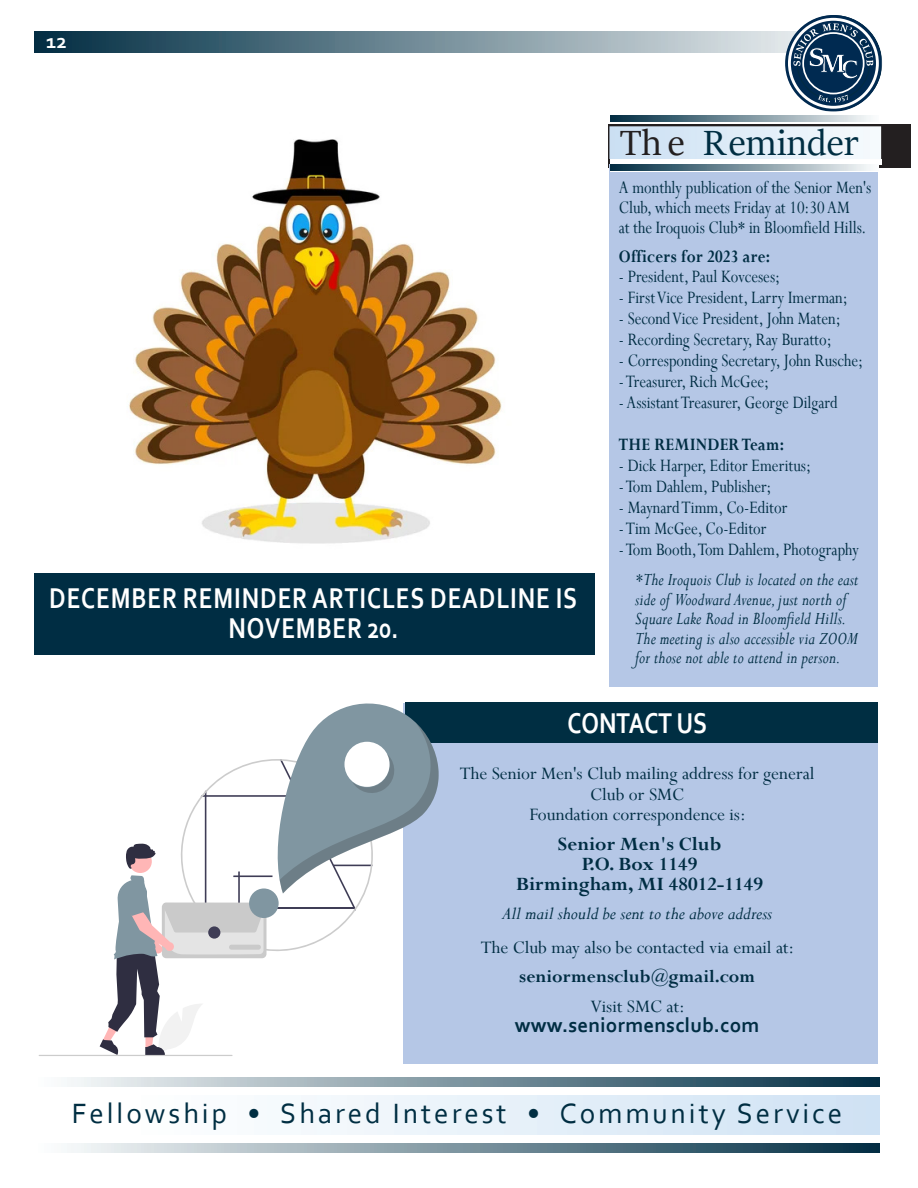
<style>
.page{position:relative;width:918px;height:1188px;background:#fff}
.page>*{position:absolute;margin:0;border:0;box-sizing:border-box;transform-origin:0 0}
.t1{font:39.45px "Sitka Display";color:#002e42}
.t2{font:32.1px "Sitka Display";color:#002e42}
.t3{font:700 30px "Corbel";letter-spacing:.04em;color:#fff;scale:.8 1}
.t4{font:700 30px "Corbel";color:#fff;scale:.8 1}
.t5{font:29.25px "Corbel";letter-spacing:.1em;color:#002e42}
.t6{font:700 21px "Perpetua";color:#002d43}
.t7{font:700 21px "Corbel";letter-spacing:.01em;color:#002d43}
.t8{font:700 21px "Corbel";color:#fff}
.t9{font:19.5px "Perpetua";color:#002d43;scale:.85 1}
.t10{font:italic 19.5px "Perpetua";letter-spacing:.01em;color:#002d43;scale:.85 1}
.t11{font:19.5px/20.2px "Perpetua";color:#002d43;text-align:center}
.t12{font:italic 19.5px/34.5px "Perpetua";letter-spacing:.01em;color:#002d43;text-align:center}
.t13{font:700 19.5px "Perpetua";letter-spacing:.02em;color:#002d43;scale:.85 1}
.t14{font:700 19.5px "Perpetua";color:#002d43}
.s1{color:#231f20}
.s2{font-size:39.45px;color:#231f20}
.s3{font-size:39.45px}
.s4{font-style:normal}
</style>
<div class="page">
<img style="left:129px;top:139px;width:373px;height:405px">
<div style="left:121px;top:1096px;width:759px;height:39px;background:linear-gradient(to right,#fff,#cfe2f4)"></div>
<svg style="left:67px;top:1143px;width:813px;height:10px"></svg>
<svg style="left:610px;top:116px;width:261px;height:6px"></svg>
<div style="left:609px;top:124px;width:302px;height:43px;background:#231f20"></div>
<div style="left:609px;top:164px;width:268px;height:523px;background:#b5c7e6"></div>
<div style="left:403px;top:703px;width:474px;height:360px;background:#b5c7e6"></div>
<div style="left:405px;top:702px;width:472px;height:41px;background:#002e42"></div>
<div style="left:611px;top:159px;width:270px;height:5px;background:#fff"></div>
<svg style="left:609px;top:126px;width:272px;height:36px"></svg>
<svg style="left:610px;top:165px;width:269px;height:6px"></svg>
<hr style="left:610px;top:171px;width:269px;height:1px;background:#fff">
<svg style="left:67px;top:1078px;width:813px;height:8px"></svg>
<svg style="left:34px;top:31px;width:751px;height:22px"></svg>
<hr style="left:39px;top:1055px;width:194px;height:1px;background:#ccc">
<svg style="left:100px;top:703px;width:339px;height:352px"></svg>
<div style="left:34px;top:573px;width:561px;height:82px;background:#002d43"></div>
<svg style="left:785px;top:15px;width:97px;height:97px"></svg>
<p class="t8" style="left:46px;top:28px;width:22px">12</p>
<p class="t8" style="left:56px;top:28px;width:12px">0</p>
<p class="t3" style="left:49px;top:579px;width:661px">DECEMBER REMINDER ARTICLES DEADLINE IS</p>
<p class="t3" style="left:228px;top:609px;width:214px">NOVEMBER 20.</p>
<h2 class="t2" style="left:617px;top:121px;width:196px"><span class="s1">Th</span><span class="s2">h</span><span class="s1">e</span> <span class="s2">e</span> R<span class="s3">R</span>eminder</h2>
<h1 class="t1" style="left:729px;top:115px;width:132px">eminder</h1>
<p class="t9" style="left:619px;top:175px;width:299px">A monthly publication of the Senior Men's</p>
<p class="t9" style="left:619px;top:195px;width:273px">Club, which meets Friday at 10:30 AM</p>
<p class="t9" style="left:619px;top:216px;width:293px">at the Iroquois Club* in Bloomfield Hills.</p>
<p class="t13" style="left:619px;top:244px;width:180px">Officers for 2023 are:</p>
<p class="t9" style="left:619px;top:264px;width:191px">- President, Paul Kovceses;</p>
<p class="t9" style="left:619px;top:285px;width:271px">- First Vice President, Larry Imerman;</p>
<p class="t9" style="left:619px;top:306px;width:262px">- Second Vice President, John Maten;</p>
<p class="t9" style="left:619px;top:327px;width:252px">- Recording Secretary, Ray Buratto;</p>
<p class="t9" style="left:619px;top:348px;width:289px">- Corresponding Secretary, John Rusche;</p>
<p class="t9" style="left:619px;top:369px;width:178px">- Treasurer, Rich McGee;</p>
<p class="t9" style="left:619px;top:390px;width:259px">- Assistant Treasurer, George Dilgard</p>
<p class="t13" style="left:619px;top:432px;width:196px">THE REMINDER Team:</p>
<p class="t9" style="left:619px;top:453px;width:228px">- Dick Harper, Editor Emeritus;</p>
<p class="t9" style="left:619px;top:474px;width:181px">- Tom Dahlem, Publisher;</p>
<p class="t9" style="left:619px;top:495px;width:200px">- Maynard Timm, Co-Editor</p>
<p class="t9" style="left:619px;top:516px;width:175px">- Tim McGee, Co-Editor</p>
<p class="t9" style="left:619px;top:537px;width:284px">- Tom Booth, Tom Dahlem, Photography</p>
<p class="t10" style="left:635px;top:567px;width:264px">*The Iroquois Club is located on the east</p>
<p class="t10" style="left:635px;top:587px;width:250px">side of Woodward Avenue, just north of</p>
<p class="t10" style="left:635px;top:606px;width:249px">Square Lake Road in Bloomfield Hills.</p>
<p class="t10" style="left:635px;top:626px;width:263px">The meeting is also accessible via ZOOM</p>
<p class="t10" style="left:635px;top:645px;width:243px">for those not able to attend in person.</p>
<p class="t4" style="left:567px;top:704px;width:176px">CONTACT US</p>
<p class="t11" style="left:460px;top:763px;width:356px">The Senior Men's Club mailing address for general</p>
<p class="t11" style="left:530px;top:784px;width:218px">Club or SMC<br>Foundation correspondence is:</p>
<p class="t6" style="left:558px;top:831px;width:165px">Senior Men's Club</p>
<p class="t6" style="left:582px;top:851px;width:117px">P.O. Box 1149</p>
<p class="t6" style="left:516px;top:871px;width:248px">Birmingham, MI 48012-1149</p>
<p class="t12" style="left:481px;top:895px;width:315px">All mail should be sent to the above address<br><span class="s4">The Club may also be contacted via email at:</span></p>
<p class="t14" style="left:519px;top:964px;width:237px">seniormensclub@gmail.com</p>
<p class="t11" style="left:590px;top:996px;width:96px">Visit SMC at:</p>
<p class="t7" style="left:515px;top:1012px;width:246px">www.seniormensclub.com</p>
<p class="t5" style="left:72px;top:1095px;width:772px">Fellowship • Shared Interest • Community Service</p>
</div>
